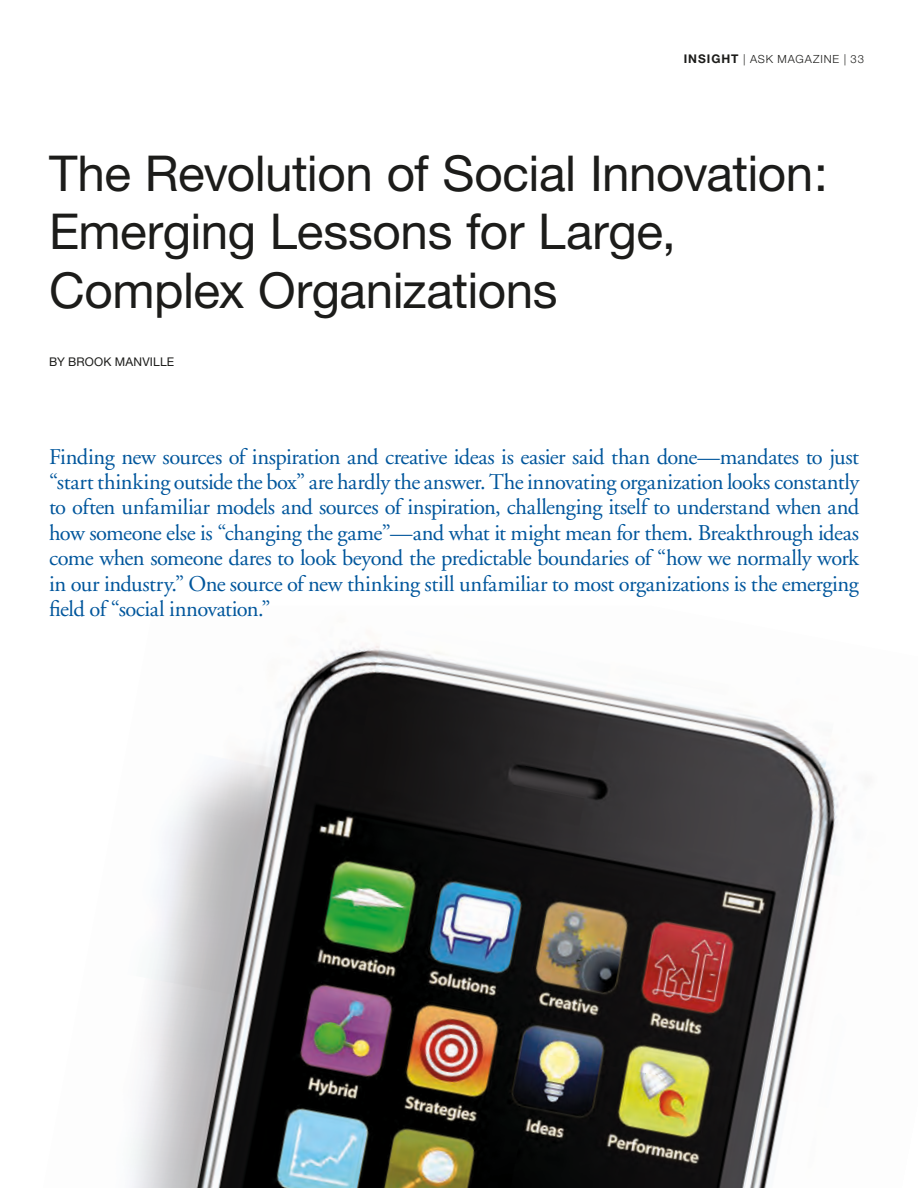
<style>
.page{position:relative;width:918px;height:1188px;background:#fff}
.page>*{position:absolute;margin:0;border:0;box-sizing:border-box;transform-origin:0 0}
.t1{font:49.5px/58.5px "Helvetica Neue";letter-spacing:-.01em;color:#1c1c1a}
.t2{font:22.5px/25.5px "Adobe Garamond";letter-spacing:-.02em;color:#00569c;text-align:justify}
.t3{font:12px "Helvetica Neue";letter-spacing:.015em;color:#1c1c1a}
.t4{font:300 11.25px "Helvetica Neue";letter-spacing:.075em;color:#1c1c1a}
.s1{font-weight:700;font-size:12px}
</style>
<div class="page">
<img style="left:131px;top:645px;width:709px;height:543px">
<p class="t4" style="left:684px;top:53px;width:182px"><span class="s1">INSIGHT</span> | ASK MAGAZINE | 33</p>
<h1 class="t1" style="left:49px;top:143px;width:780px">The Revolution of Social Innovation:<br>Emerging Lessons for Large,<br>Complex Organizations</h1>
<p class="t3" style="left:49px;top:355px;width:127px">BY BROOK MANVILLE</p>
<h3 class="t2" style="left:49px;top:444px;width:812px">Finding new sources of inspiration and creative ideas is easier said than done—mandates to just “start thinking outside the box” are hardly the answer. The innovating organization looks constantly to often unfamiliar models and sources of inspiration, challenging itself to understand when and how someone else is “changing the game”—and what it might mean for them. Breakthrough ideas come when someone dares to look beyond the predictable boundaries of “how we normally work in our industry.” One source of new thinking still unfamiliar to most organizations is the emerging field of “social innovation.”</h3>
</div>
